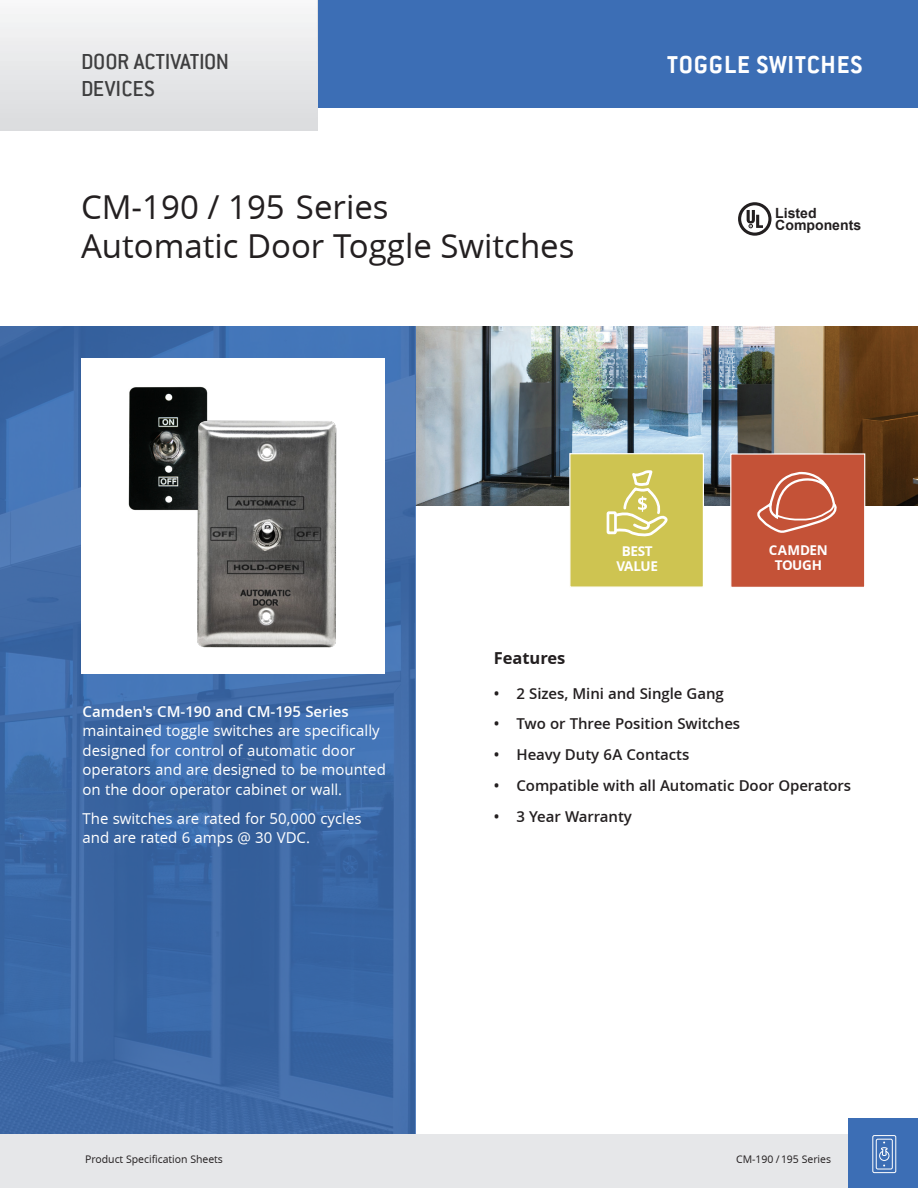
<style>
.page{position:relative;width:918px;height:1188px;background:#fff}
.page>*{position:absolute;margin:0;border:0;box-sizing:border-box;transform-origin:0 0}
.t1{font:33px "Open Sans";color:#231f20}
.N-SS-H_Top_page{font:700 27px "Conduit ITC";letter-spacing:.03em;color:#fff}
.H-SS-Categories{font:500 24px "Conduit ITC";letter-spacing:-.01em;color:#3e3e3f}
._2018-FeatureBullets{font:700 16.5px "Open Sans";letter-spacing:-.005em;color:#231f20}
.N-SS-Body_Text{font:15px/19.5px "Open Sans";color:#fff}
._2018-FeatureBullets-2{font:600 15px "Open Sans";letter-spacing:-.005em;color:#231f20}
.t2{font:700 14.1px/11.7px "Arial";color:#231f20}
.Body{font:700 13.5px/15px "Open Sans";letter-spacing:-.02em;color:#fff;text-align:center}
.feature_bullets_v1{font:10.5px "Open Sans";letter-spacing:-.005em;color:#231f20}
.s1{font-weight:600}
</style>
<div class="page">
<img style="left:416px;top:326px;width:502px;height:179px">
<svg style="left:0;top:326px;width:416px;height:808px;background:#3d69a7"></svg>
<svg style="left:738px;top:202px;width:34px;height:34px"></svg>
<div style="left:81px;top:358px;width:303px;height:316px;background:#fff"></div>
<div style="left:730px;top:453px;width:135px;height:135px;background:#c45237;border:1px solid #fff"></div>
<svg style="left:757px;top:471px;width:80px;height:62px"></svg>
<div style="left:569px;top:453px;width:135px;height:135px;background:#cec451;border:1px solid #fff"></div>
<img style="left:128px;top:387px;width:79px;height:124px">
<img style="left:195px;top:417px;width:142px;height:231px">
<svg style="left:613px;top:470px;width:55px;height:67px"></svg>
<div style="left:607px;top:511px;width:10px;height:23px;border:3px solid #fff"></div>
<div style="left:0;top:1134px;width:918px;height:54px;background:#e6e7e9"></div>
<div style="left:849px;top:1119px;width:69px;height:69px;background:#3c6eb5"></div>
<svg style="left:872px;top:1135px;width:25px;height:38px"></svg>
<div style="left:19px;top:0;width:899px;height:108px;background:#3c6eb5"></div>
<img style="left:0;top:0;width:317px;height:131px">
<p class="H-SS-Categories" style="left:81px;top:48px;width:150px">DOOR ACTIVATION</p>
<p class="H-SS-Categories" style="left:81px;top:75px;width:75px">DEVICES</p>
<p class="t1" style="left:81px;top:188px;width:309px">CM-190 / 195 Series</p>
<p class="t1" style="left:81px;top:227px;width:495px">Automatic Door Toggle Switches</p>
<p class="N-SS-H_Top_page" style="left:667px;top:48px;width:196px">TOGGLE SWITCHES</p>
<p class="t2" style="left:775px;top:208px;width:87px">Listed<br>Components</p>
<p class="Body" style="left:616px;top:543px;width:43px">BEST<br>VALUE</p>
<p class="Body" style="left:769px;top:543px;width:60px">CAMDEN<br>TOUGH</p>
<p class="N-SS-Body_Text" style="left:82px;top:702px;width:305px"><span class="s1">Camden's CM-190 and CM-195 Series </span>maintained toggle switches are specifically designed for control of automatic door operators and are designed to be mounted on the door operator cabinet or wall.</p>
<p class="N-SS-Body_Text" style="left:82px;top:809px;width:281px">The switches are rated for 50,000 cycles and are rated 6 amps @ 30 VDC.</p>
<p class="_2018-FeatureBullets" style="left:494px;top:649px;width:73px">Features</p>
<p class="_2018-FeatureBullets-2" style="left:494px;top:685px;width:231px">• 2 Sizes, Mini and Single Gang</p>
<p class="_2018-FeatureBullets-2" style="left:494px;top:715px;width:248px">• Two or Three Position Switches</p>
<p class="_2018-FeatureBullets-2" style="left:494px;top:746px;width:197px">• Heavy Duty 6A Contacts</p>
<p class="_2018-FeatureBullets-2" style="left:494px;top:777px;width:359px">• Compatible with all Automatic Door Operators</p>
<p class="_2018-FeatureBullets-2" style="left:494px;top:808px;width:139px">• 3 Year Warranty</p>
<p class="feature_bullets_v1" style="left:85px;top:1153px;width:139px">Product Specification Sheets</p>
<p class="feature_bullets_v1" style="left:736px;top:1153px;width:96px">CM-190 / 195 Series</p>
</div>
